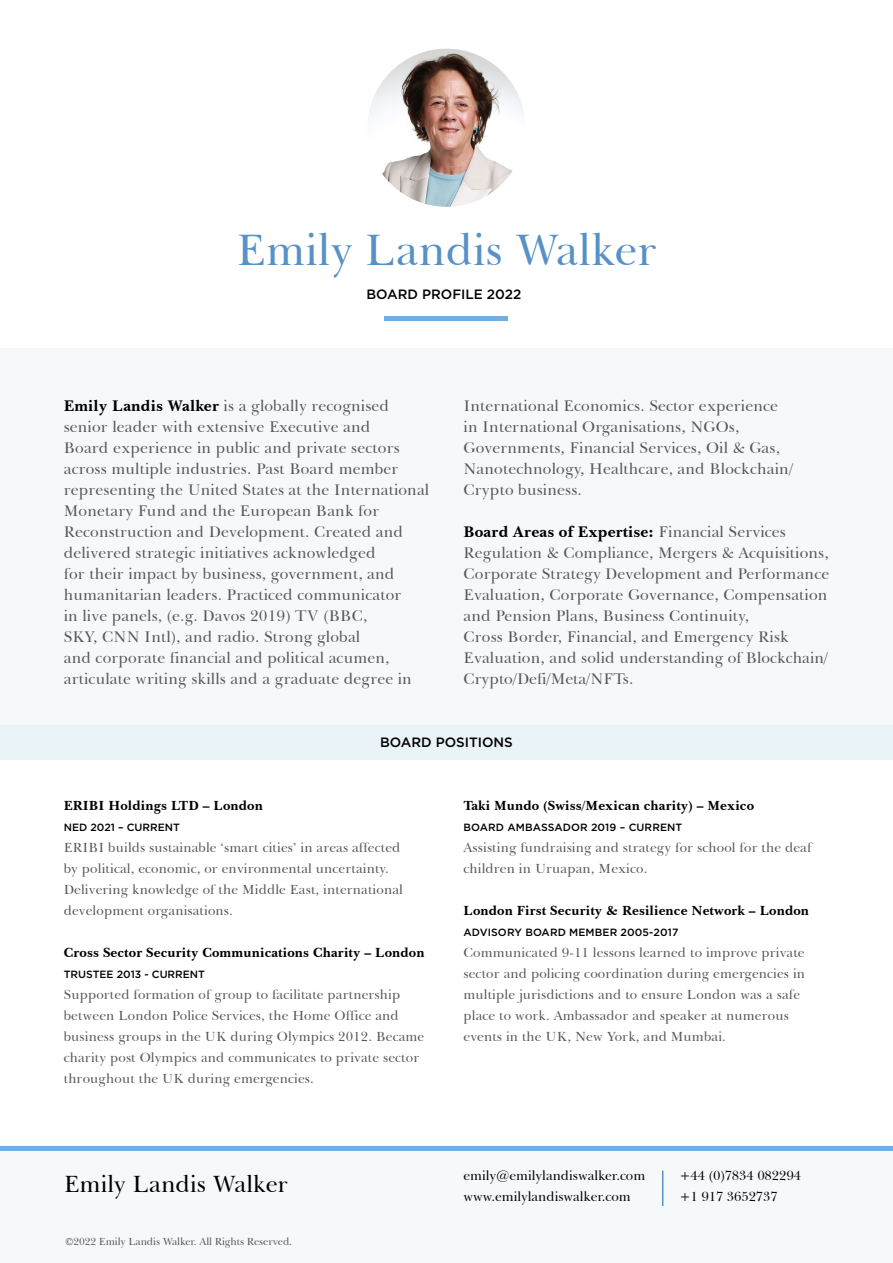
<style>
.page{position:relative;width:893px;height:1263px;background:#fff}
.page>*{position:absolute;margin:0;border:0;box-sizing:border-box;transform-origin:0 0}
.t1{font:45px "Baskerville BT";color:#5791c5}
.t2{font:24px "Baskerville BT";color:#000}
.t3{font:15.75px/21px "Baskerville BT";letter-spacing:.01em;color:#575756}
.t4{font:13.5px/21px "Baskerville BT";letter-spacing:.01em;color:#575756}
.t5{font:700 13.5px "Baskerville BT";letter-spacing:.01em;color:#000}
.t6{font:13.5px/21px "Baskerville BT";color:#000}
.t7{font:500 13.5px "Gotham";color:#000}
.t8{font:500 10.5px "Gotham";letter-spacing:.005em;color:#000}
.t9{font:10.5px "Baskerville BT";letter-spacing:-.01em;color:#575756}
.s1{font-weight:700;color:#000}
</style>
<div class="page">
<div style="left:0;top:725px;width:893px;height:35px;background:#eaf3f7"></div>
<div style="left:0;top:348px;width:893px;height:377px;background:#f5f9fb"></div>
<img style="left:367px;top:49px;width:159px;height:158px;border-radius:79px">
<div style="left:385px;top:316px;width:123px;height:5px;background:#74aee0"></div>
<div style="left:0;top:1146px;width:893px;height:117px;background:#f5f9fb"></div>
<hr style="left:662px;top:1170px;width:1px;height:36px;background:#5791c5">
<hr style="left:0;top:1146px;width:893px;height:4px;background:#74aee0">
<h1 class="t1" style="left:236px;top:221px;width:422px">Emily Landis Walker</h1>
<p class="t7" style="left:366px;top:286px;width:156px">BOARD PROFILE 2022</p>
<p class="t3" style="left:64px;top:395px;width:367px"><span class="s1">Emily Landis Walker</span> is a globally recognised senior leader with extensive Executive and<br>Board experience in public and private sectors across multiple industries. Past Board member representing the United States at the International Monetary Fund and the European Bank for Reconstruction and Development. Created and delivered strategic initiatives acknowledged<br>for their impact by business, government, and humanitarian leaders. Practiced communicator<br>in live panels, (e.g. Davos 2019) TV (BBC,<br>SKY, CNN Intl), and radio. Strong global<br>and corporate financial and political acumen, articulate writing skills and a graduate degree in</p>
<p class="t3" style="left:463px;top:395px;width:331px">International Economics. Sector experience in International Organisations, NGOs, Governments, Financial Services, Oil &amp; Gas, Nanotechnology, Healthcare, and Blockchain/ Crypto business.</p>
<p class="t3" style="left:463px;top:521px;width:367px"><span class="s1">Board Areas of Expertise:</span> Financial Services Regulation &amp; Compliance, Mergers &amp; Acquisitions, Corporate Strategy Development and Performance Evaluation, Corporate Governance, Compensation and Pension Plans, Business Continuity,<br>Cross Border, Financial, and Emergency Risk Evaluation, and solid understanding of Blockchain/ Crypto/Defi/Meta/NFTs.</p>
<p class="t7" style="left:380px;top:733px;width:134px">BOARD POSITIONS</p>
<p class="t5" style="left:64px;top:797px;width:201px">ERIBI Holdings LTD – London</p>
<p class="t8" style="left:64px;top:820px;width:118px">NED 2021 – CURRENT</p>
<p class="t4" style="left:64px;top:837px;width:341px">ERIBI builds sustainable ‘smart cities’ in areas affected by political, economic, or environmental uncertainty.<br>Delivering knowledge of the Middle East, international development organisations.</p>
<p class="t5" style="left:64px;top:944px;width:362px">Cross Sector Security Communications Charity – London</p>
<p class="t8" style="left:64px;top:967px;width:143px">TRUSTEE 2013 - CURRENT</p>
<p class="t4" style="left:64px;top:984px;width:362px">Supported formation of group to facilitate partnership between London Police Services, the Home Office and business groups in the UK during Olympics 2012. Became charity post Olympics and communicates to private sector throughout the UK during emergencies.</p>
<h2 class="t2" style="left:64px;top:1169px;width:226px">Emily Landis Walker</h2>
<p class="t9" style="left:65px;top:1235px;width:229px">©2022 Emily Landis Walker. All Rights Reserved.</p>
<p class="t5" style="left:463px;top:797px;width:292px">Taki Mundo (Swiss/Mexican charity) – Mexico</p>
<p class="t8" style="left:463px;top:820px;width:220px">BOARD AMBASSADOR 2019 – CURRENT</p>
<p class="t4" style="left:463px;top:837px;width:349px">Assisting fundraising and strategy for school for the deaf children in Uruapan, Mexico.</p>
<p class="t5" style="left:463px;top:902px;width:347px">London First Security &amp; Resilience Network – London</p>
<p class="t8" style="left:463px;top:925px;width:216px">ADVISORY BOARD MEMBER 2005-2017</p>
<p class="t4" style="left:463px;top:942px;width:343px">Communicated 9-11 lessons learned to improve private sector and policing coordination during emergencies in multiple jurisdictions and to ensure London was a safe place to work. Ambassador and speaker at numerous events in the UK, New York, and Mumbai.</p>
<p class="t6" style="left:463px;top:1165px;width:183px">emily@emilylandiswalker.com www.emilylandiswalker.com</p>
<p class="t6" style="left:679px;top:1165px;width:123px">+44 (0)7834 082294 +1 917 3652737</p>
</div>
